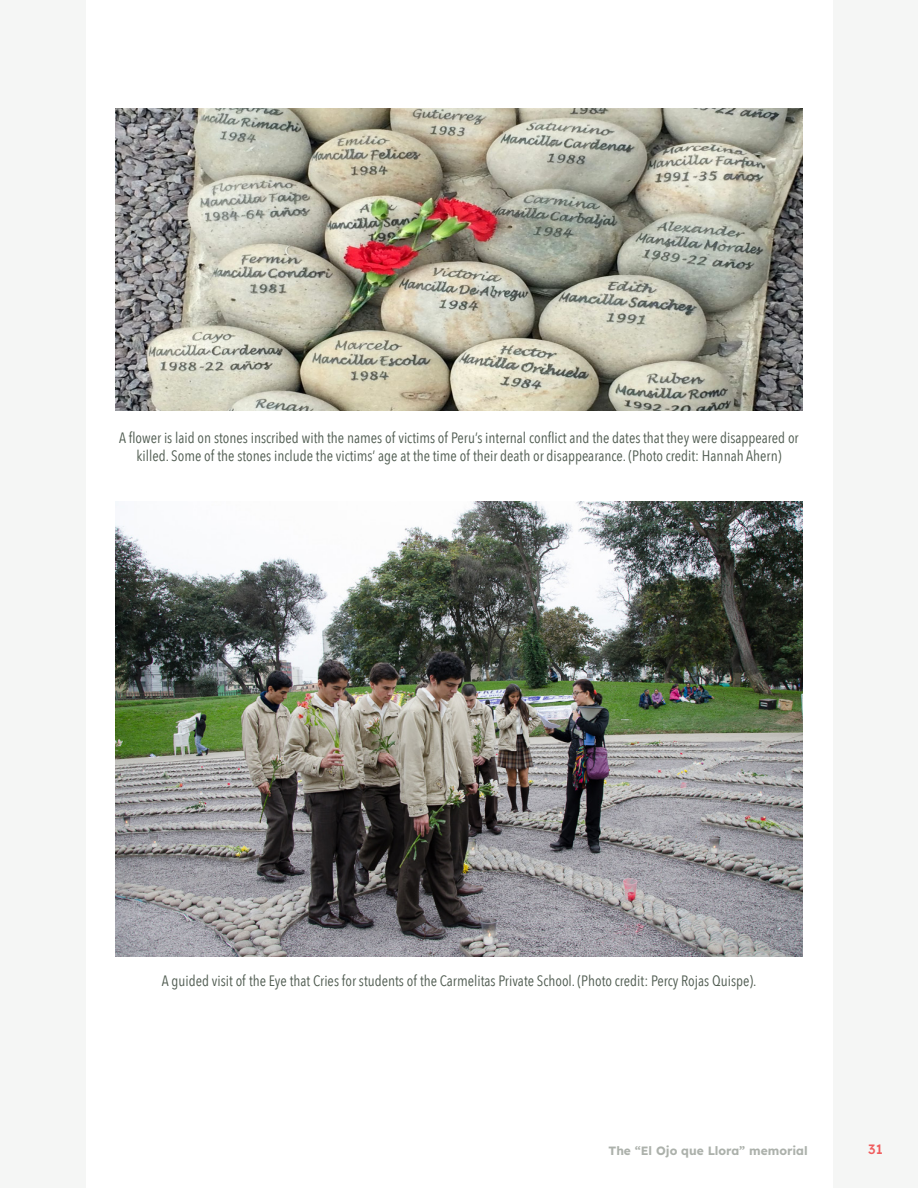
<style>
.page{position:relative;width:918px;height:1188px;background:#fff}
.page>*{position:absolute;margin:0;border:0;box-sizing:border-box;transform-origin:0 0}
.texto_garficos2{font:15px/18px "Avenir Next Condensed";color:#4e5a4f;text-align:center}
.t1{font:13.5px "Lexend";color:#f05c5d}
.t2{font:12px "Lexend";color:#acb1ab}
</style>
<div class="page">
<div style="left:0;top:0;width:85px;height:1188px;background:#f5f6f5"></div>
<div style="left:833px;top:0;width:85px;height:1188px;background:#f5f6f5"></div>
<img style="left:115px;top:109px;width:688px;height:301px">
<img style="left:115px;top:501px;width:688px;height:456px">
<p class="texto_garficos2" style="left:119px;top:428px;width:681px">A flower is laid on stones inscribed with the names of victims of Peru’s internal conflict and the dates that they were disappeared or killed. Some of the stones include the victims’ age at the time of their death or disappearance. (Photo credit: Hannah Ahern)</p>
<p class="texto_garficos2" style="left:162px;top:971px;width:596px">A guided visit of the Eye that Cries for students of the Carmelitas Private School. (Photo credit: Percy Rojas Quispe).</p>
<p class="t2" style="left:608px;top:1142px;width:201px">The “El Ojo que Llora” memorial</p>
<p class="t1" style="left:868px;top:1139px;width:16px">31</p>
</div>
